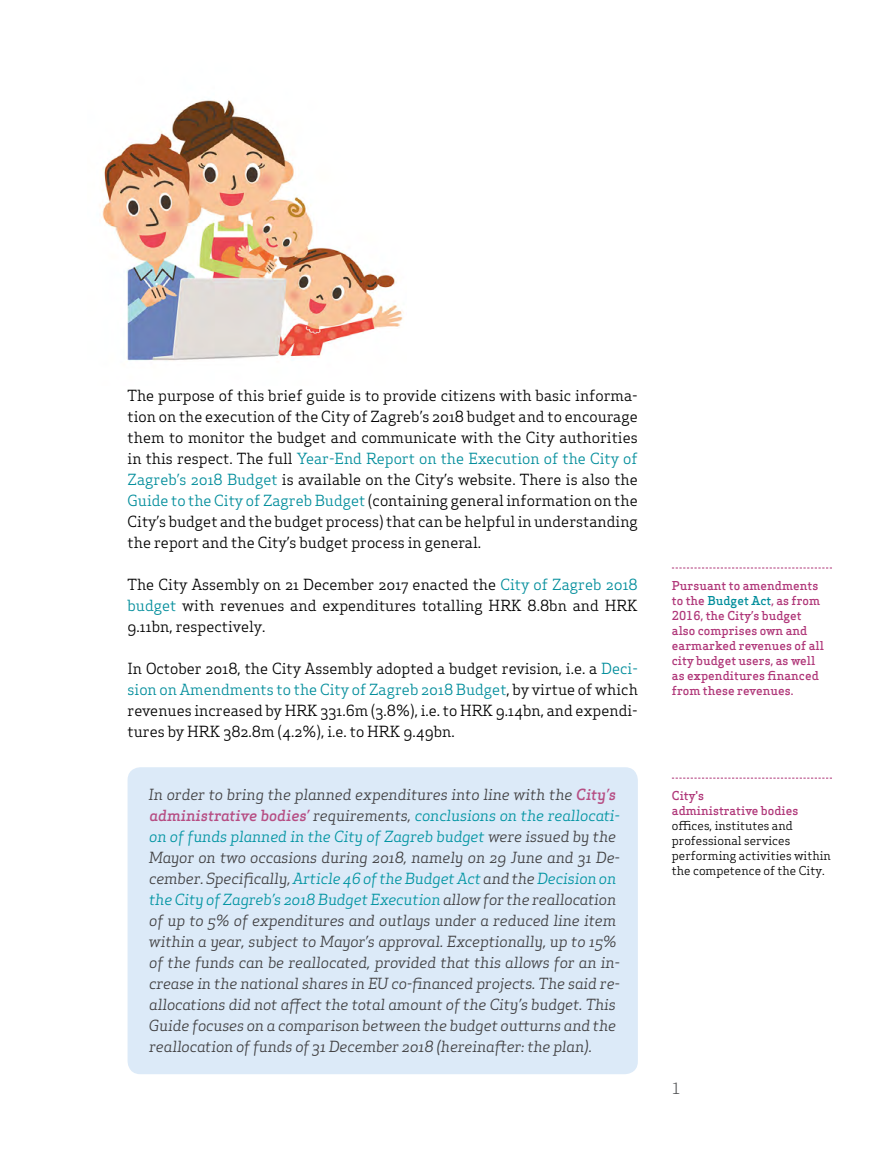
<style>
.page{position:relative;width:893px;height:1170px;background:#fff}
.page>*{position:absolute;margin:0;border:0;box-sizing:border-box;transform-origin:0 0}
.t1{font:15px/21px "Apex Serif";color:#000;text-align:justify}
.t2{font:italic 15px/21px "Apex Serif";letter-spacing:-.01em;color:#414042}
.t3{font:15px "Apex Serif";color:#58595b}
.t4{font:500 12px/15px "Apex Serif";color:#b03779}
.t5{font:12px/15px "Apex Serif";color:#000}
.s1{color:#008d9b}
.s2{font-weight:500;color:#b64d83}
.s3{color:#0094a2}
</style>
<div class="page">
<svg style="left:672px;top:567px;width:160px;height:1px"></svg>
<svg style="left:672px;top:777px;width:160px;height:1px"></svg>
<div style="left:128px;top:767px;width:510px;height:307px;background:#dceaf8;border-radius:13px"></div>
<img style="left:99px;top:100px;width:305px;height:261px">
<p class="t1" style="left:128px;top:384px;width:512px">The purpose of this brief guide is to provide citizens with basic informa&shy;tion on the execution of the City of Zagreb’s 2018 budget and to encourage them to monitor the budget and communicate with the City authorities in this respect. The full <span class="s1">Year-End Report on the Execution of the City of Zagreb’s 2018 Budget</span> is available on the City’s website. There is also the <span class="s1">Guide to the City of Zagreb Budget</span> (containing general information on the City’s budget and the budget process) that can be helpful in understanding the report and the City’s budget process in general.</p>
<p class="t1" style="left:128px;top:573px;width:512px">The City Assembly on 21 December 2017 enacted the <span class="s1">City of Zagreb 2018 budget</span> with revenues and expenditures totalling HRK 8.8bn and HRK 9.11bn, respectively.</p>
<p class="t1" style="left:128px;top:657px;width:512px">In October 2018, the City Assembly adopted a budget revision, i.e. a <span class="s1">Deci&shy;sion on Amendments to the City of Zagreb 2018 Budget</span>, by virtue of which revenues increased by HRK 331.6m (3.8%), i.e. to HRK 9.14bn, and expendi&shy;tures by HRK 382.8m (4.2%), i.e. to HRK 9.49bn.</p>
<p class="t2" style="left:149px;top:783px;width:473px">In order to bring the planned expenditures into line with the <span class="s2">City’s administrative bodies’</span> requirements, <span class="s3">conclusions on the reallocati&shy;on of funds planned in the City of Zagreb budget</span> were issued by the Mayor on two occasions during 2018, namely on 29 June and 31 De&shy;cember. Specifically, <span class="s3">Article 46 of the Budget Act</span> and the <span class="s3">Decision on the City of Zagreb’s 2018 Budget Execution</span> allow for the reallocation of up to 5% of expenditures and outlays under a reduced line item within a year, subject to Mayor’s approval. Exceptionally, up to 15% of the funds can be reallocated, provided that this allows for an in&shy;crease in the national shares in EU co-financed projects. The said re&shy;allocations did not affect the total amount of the City’s budget. This Guide focuses on a comparison between the budget outturns and the reallocation of funds of 31 December 2018 (hereinafter: the plan).</p>
<p class="t4" style="left:672px;top:577px;width:154px">Pursuant to amendments to the <span class="s1">Budget Act</span>, as from<br>2016, the City’s budget also comprises own and earmarked revenues of all city budget users, as well as expenditures financed from these revenues.</p>
<p class="t4" style="left:672px;top:787px;width:128px">City's<br>administrative bodies</p>
<p class="t5" style="left:672px;top:817px;width:161px">offices, institutes and professional services performing activities within the competence of the City.</p>
<p class="t3" style="left:672px;top:1078px;width:10px">1</p>
</div>
